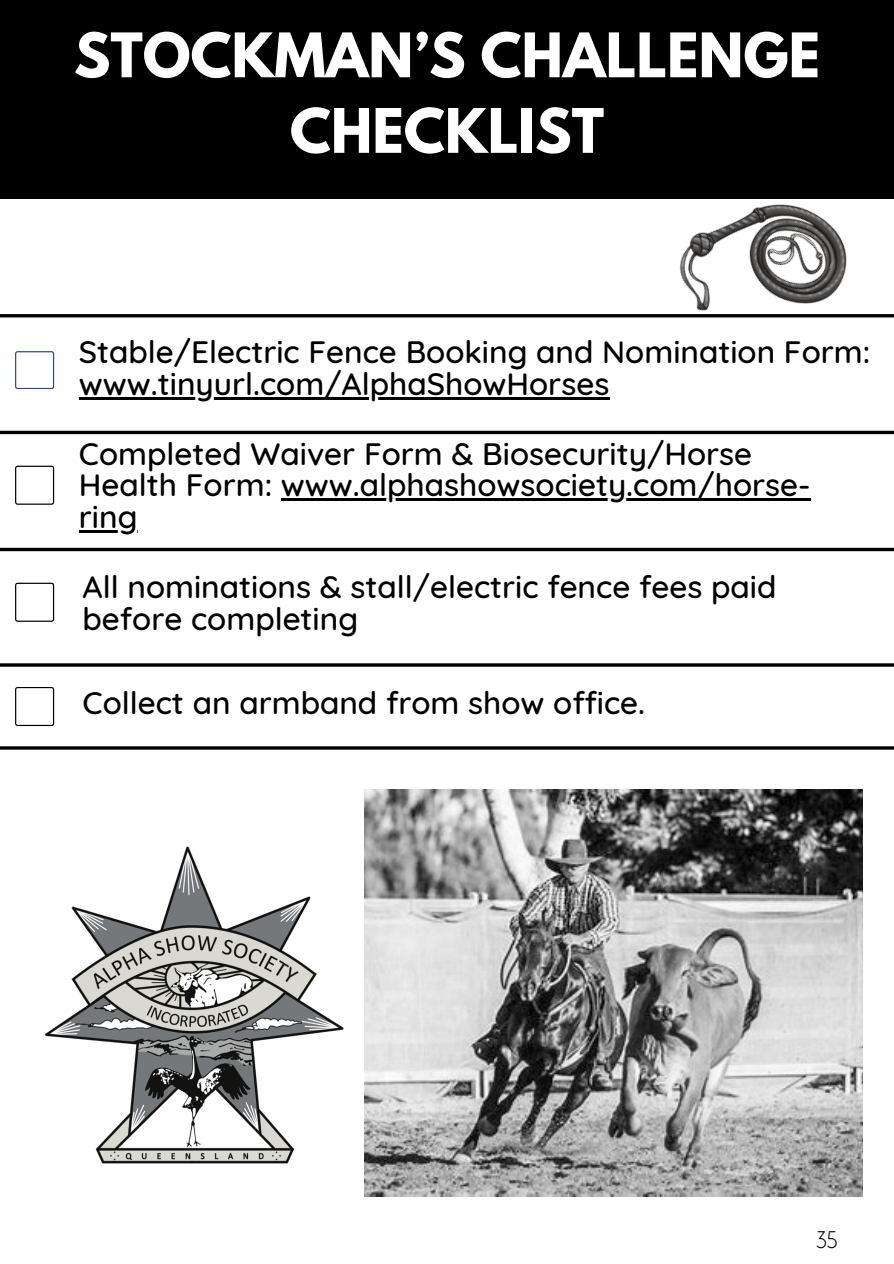
<style>
.page{position:relative;width:894px;height:1264px;background:#fff}
.page>*{position:absolute;margin:0;border:0;box-sizing:border-box;transform-origin:0 0}
.t1{font:700 54.3px/75.4px "League Spartan";color:#fff;text-align:center}
.t2{font:500 31.5px/31.5px "Quicksand";color:#000}
.t3{font:300 24px "Advent Pro";color:#000}
</style>
<div class="page">
<hr style="left:0;top:314px;width:893px;height:3px;background:#000">
<hr style="left:0;top:431px;width:893px;height:3px;background:#000">
<hr style="left:0;top:548px;width:893px;height:3px;background:#000">
<hr style="left:0;top:663px;width:893px;height:3px;background:#000">
<hr style="left:0;top:746px;width:893px;height:3px;background:#000">
<svg style="left:15px;top:351px;width:39px;height:38px"></svg>
<svg style="left:15px;top:465px;width:39px;height:40px"></svg>
<svg style="left:15px;top:582px;width:39px;height:40px"></svg>
<svg style="left:15px;top:687px;width:39px;height:39px"></svg>
<div style="left:0;top:0;width:893px;height:198px;background:#000"></div>
<img style="left:44px;top:846px;width:300px;height:318px">
<img style="left:365px;top:789px;width:497px;height:407px">
<img style="left:639px;top:198px;width:237px;height:120px">
<hr style="left:79px;top:397px;width:450px;height:2px;background:#000">
<hr style="left:529px;top:397px;width:80px;height:2px;background:#000">
<hr style="left:281px;top:498px;width:529px;height:3px;background:#000">
<hr style="left:79px;top:530px;width:58px;height:2px;background:#000">
<h1 class="t1" style="left:74px;top:25px;width:747px">STOCKMAN’S CHALLENGE<br>CHECKLIST</h1>
<p class="t2" style="left:79px;top:336px;width:792px">Stable/Electric Fence Booking and Nomination Form:</p>
<p class="t2" style="left:79px;top:367px;width:531px">www.tinyurl.com/AlphaShowHorses</p>
<p class="t2" style="left:79px;top:437px;width:733px">Completed Waiver Form &amp; Biosecurity/Horse<br>Health Form: www.alphashowsociety.com/horse-</p>
<p class="t2" style="left:79px;top:500px;width:60px">ring</p>
<p class="t2" style="left:83px;top:570px;width:695px">All nominations &amp; stall/electric fence fees paid before completing</p>
<p class="t2" style="left:83px;top:686px;width:564px">Collect an armband from show office.</p>
<p class="t3" style="left:816px;top:1224px;width:23px">35</p>
</div>
